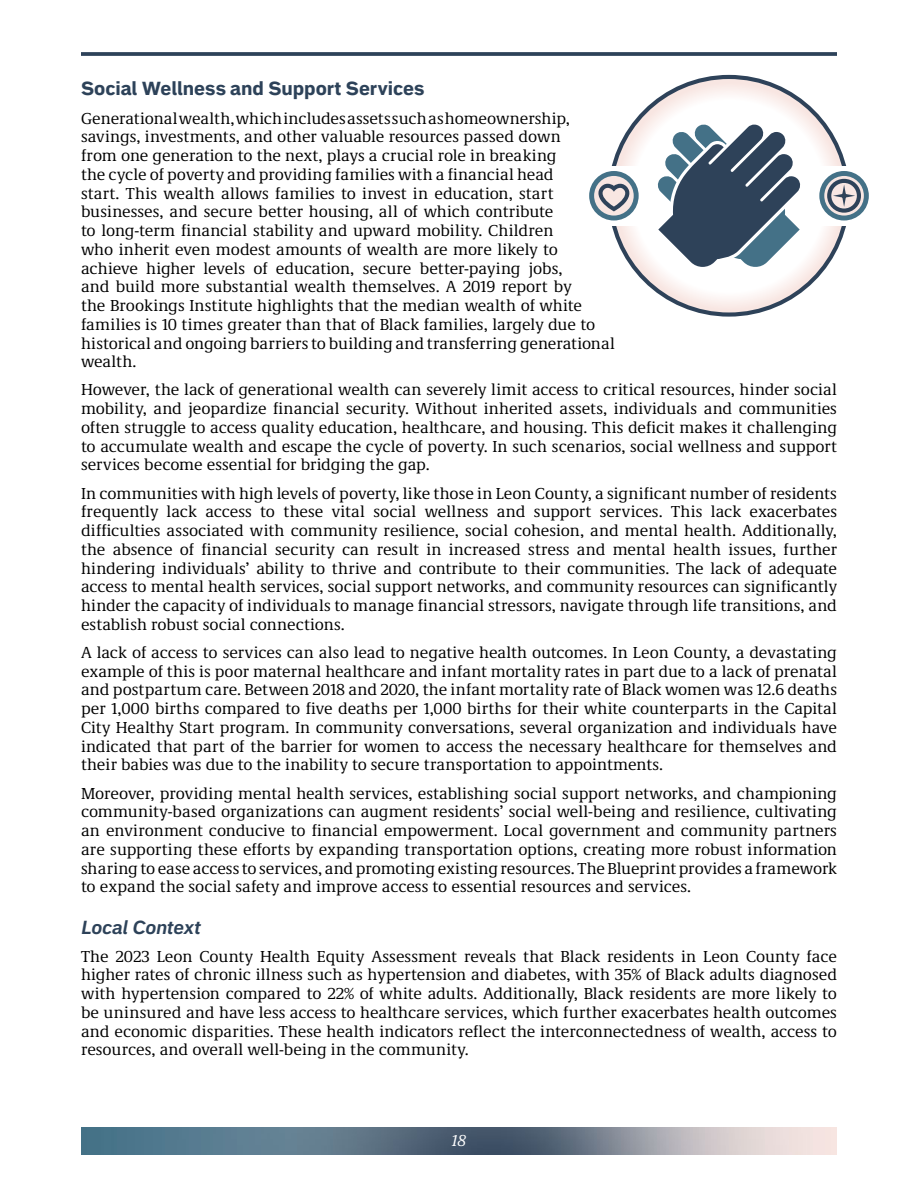
<style>
.page{position:relative;width:918px;height:1188px;background:#fff}
.page>*{position:absolute;margin:0;border:0;box-sizing:border-box;transform-origin:0 0}
.Heading_2{font:700 expanded 18.75px "Embarcadero MVB Pro";color:#2d4259}
.Heading_3{font:italic 700 18.75px "Embarcadero MVB Pro";letter-spacing:-.005em;color:#2d4259}
.Body_Text{font:16.5px/18.8px "Demos Next Pro";color:#000;text-align:justify}
.t1{font:italic 16.5px "Demos Next Pro";color:#fff}
</style>
<div class="page">
<svg style="left:822px;top:173px;width:44px;height:45px"></svg>
<div style="left:819px;top:171px;width:50px;height:50px;border:5px solid #447187;border-radius:50%"></div>
<svg style="left:610px;top:77px;width:238px;height:238px"></svg>
<svg style="left:654px;top:121px;width:151px;height:149px"></svg>
<svg style="left:592px;top:173px;width:44px;height:45px"></svg>
<div style="left:589px;top:171px;width:50px;height:50px;border:5px solid #447187;border-radius:50%"></div>
<svg style="left:597px;top:184px;width:34px;height:27px"></svg>
<div style="left:827px;top:179px;width:34px;height:34px;border:4px solid #2e4259;border-radius:50%"></div>
<svg style="left:833px;top:185px;width:22px;height:22px"></svg>
<svg style="left:81px;top:52px;width:756px;height:4px;background:#394d63"></svg>
<img style="left:81px;top:1127px;width:756px;height:27px">
<p class="Heading_2" style="left:81px;top:75px;width:345px">Social Wellness and Support Services</p>
<p class="Body_Text" style="left:81px;top:108px;width:535px;text-align:left">Generational wealth, which includes assets such as homeownership, savings, investments, and other valuable resources passed down<br>from one generation to the next, plays a crucial role in breaking<br>the cycle of poverty and providing families with a financial head<br>start. This wealth allows families to invest in education, start businesses, and secure better housing, all of which contribute<br>to long-term financial stability and upward mobility. Children<br>who inherit even modest amounts of wealth are more likely to achieve higher levels of education, secure better-paying jobs,<br>and build more substantial wealth themselves. A 2019 report by<br>the Brookings Institute highlights that the median wealth of white families is 10 times greater than that of Black families, largely due to historical and ongoing barriers to building and transferring generational wealth.</p>
<p class="Body_Text" style="left:81px;top:380px;width:758px">However, the lack of generational wealth can severely limit access to critical resources, hinder social mobility, and jeopardize financial security. Without inherited assets, individuals and communities often struggle to access quality education, healthcare, and housing. This deficit makes it challenging to accumulate wealth and escape the cycle of poverty. In such scenarios, social wellness and support services become essential for bridging the gap.</p>
<p class="Body_Text" style="left:81px;top:483px;width:758px">In communities with high levels of poverty, like those in Leon County, a significant number of residents frequently lack access to these vital social wellness and support services. This lack exacerbates difficulties associated with community resilience, social cohesion, and mental health. Additionally, the absence of financial security can result in increased stress and mental health issues, further hindering individuals’ ability to thrive and contribute to their communities. The lack of adequate access to mental health services, social support networks, and community resources can significantly hinder the capacity of individuals to manage financial stressors, navigate through life transitions, and establish robust social connections.</p>
<p class="Body_Text" style="left:81px;top:642px;width:758px">A lack of access to services can also lead to negative health outcomes. In Leon County, a devastating example of this is poor maternal healthcare and infant mortality rates in part due to a lack of prenatal and postpartum care. Between 2018 and 2020, the infant mortality rate of Black women was 12.6 deaths per 1,000 births compared to five deaths per 1,000 births for their white counterparts in the Capital City Healthy Start program. In community conversations, several organization and individuals have indicated that part of the barrier for women to access the necessary healthcare for themselves and their babies was due to the inability to secure transportation to appointments.</p>
<p class="Body_Text" style="left:81px;top:783px;width:758px">Moreover, providing mental health services, establishing social support networks, and championing community-based organizations can augment residents’ social well-being and resilience, cultivating an environment conducive to financial empowerment. Local government and community partners are supporting these efforts by expanding transportation options, creating more robust information sharing to ease access to services, and promoting existing resources. The Blueprint provides a framework to expand the social safety and improve access to essential resources and services.</p>
<p class="Heading_3" style="left:81px;top:914px;width:121px">Local Context</p>
<p class="Body_Text" style="left:81px;top:946px;width:758px">The 2023 Leon County Health Equity Assessment reveals that Black residents in Leon County face higher rates of chronic illness such as hypertension and diabetes, with 35% of Black adults diagnosed with hypertension compared to 22% of white adults. Additionally, Black residents are more likely to be uninsured and have less access to healthcare services, which further exacerbates health outcomes and economic disparities. These health indicators reflect the interconnectedness of wealth, access to resources, and overall well-being in the community.</p>
<p class="t1" style="left:452px;top:1130px;width:16px">18</p>
</div>
